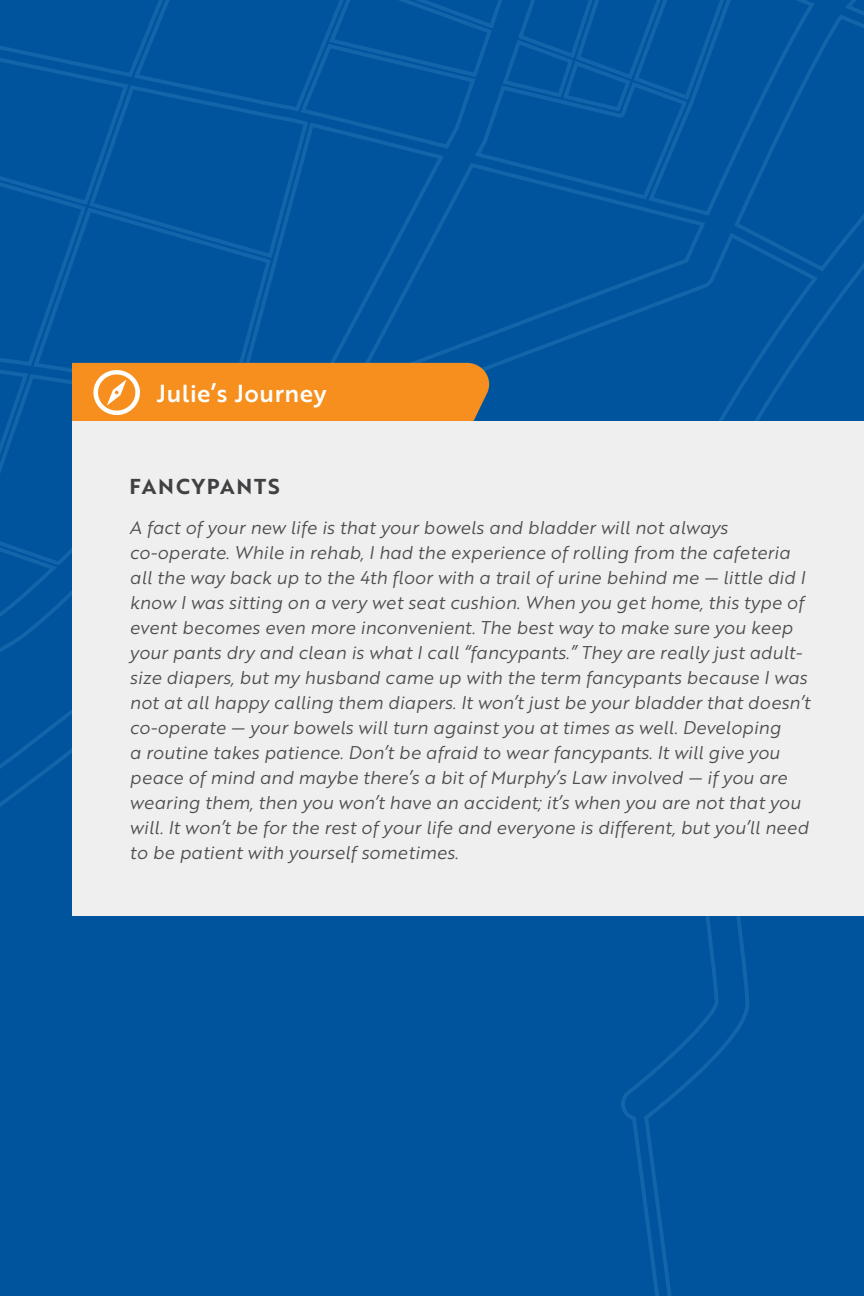
<style>
.page{position:relative;width:864px;height:1296px;background:#00549e}
.page>*{position:absolute;margin:0;border:0;box-sizing:border-box;transform-origin:0 0}
.t1{font:24px "Brother 1816 Medium";letter-spacing:.02em;color:#fff}
.t2{font:21px "Brother 1816 Bold";letter-spacing:.09em;color:#414042}
.t3{font:18px/25px "Brother 1816 Book Italic";color:#4d4d4f}
</style>
<div class="page">
<div style="left:72px;top:421px;width:792px;height:495px;background:#efeff0"></div>
<div style="left:72px;top:363px;width:417px;height:58px;background:#f78f1e"></div>
<h1 class="t1" style="left:157px;top:375px;width:171px">Julie’s Journey</h1>
<p class="t2" style="left:130px;top:471px;width:152px">FANCYPANTS</p>
<p class="t3" style="left:130px;top:514px;width:682px">A fact of your new life is that your bowels and bladder will not always co-operate. While in rehab, I had the experience of rolling from the cafeteria all the way back up to the 4th floor with a trail of urine behind me — little did I know I was sitting on a very wet seat cushion. When you get home, this type of event becomes even more inconvenient. The best way to make sure you keep your pants dry and clean is what I call “fancypants.” They are really just adult&shy;size diapers, but my husband came up with the term fancypants because I was not at all happy calling them diapers. It won’t just be your bladder that doesn’t co-operate — your bowels will turn against you at times as well. Developing<br>a routine takes patience. Don’t be afraid to wear fancypants. It will give you peace of mind and maybe there’s a bit of Murphy’s Law involved — if you are wearing them, then you won’t have an accident; it’s when you are not that you will. It won’t be for the rest of your life and everyone is different, but you’ll need to be patient with yourself sometimes.</p>
</div>
